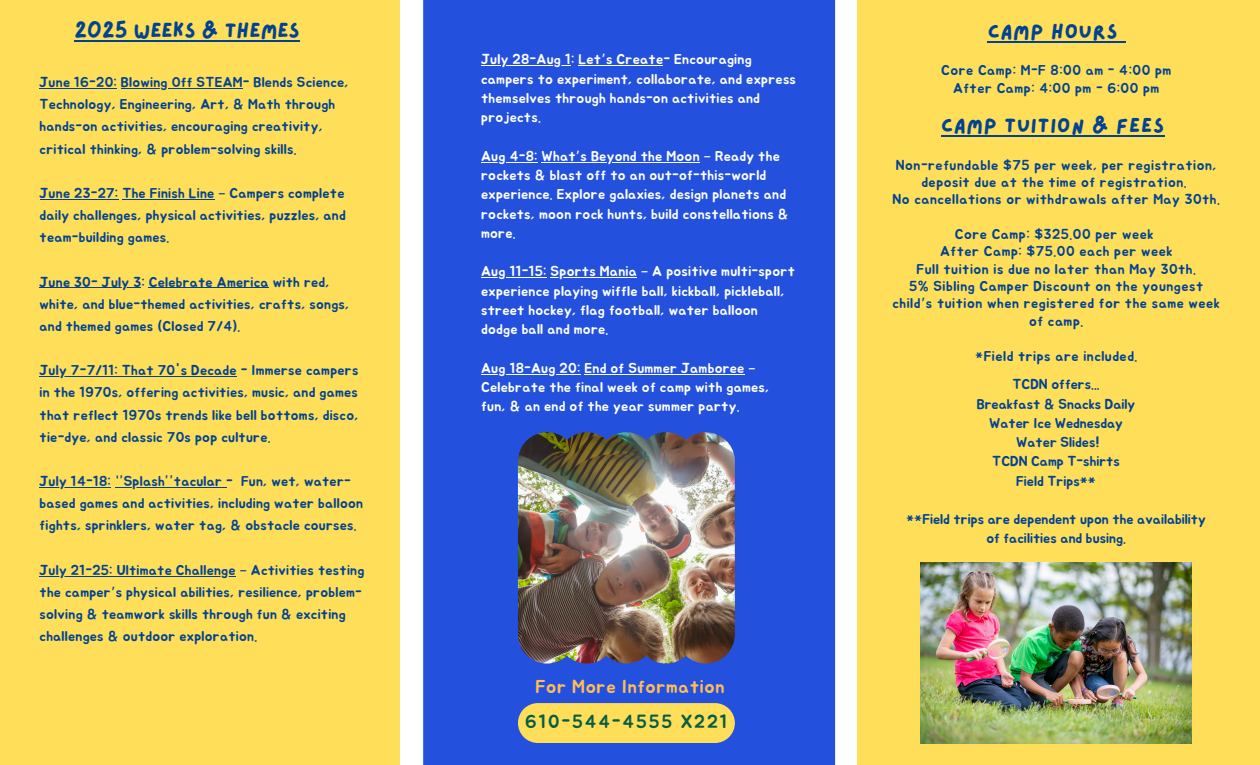
<style>
.page{position:relative;width:1260px;height:765px;background:#ffde59}
.page>*{position:absolute;margin:0;border:0;box-sizing:border-box;transform-origin:0 0}
.t1{font:20.75px "Lazydog";color:#024292}
.t2{font:20.5px "Lazydog";letter-spacing:.035em;color:#024292}
.t3{font:18.62px "Jua";letter-spacing:.035em;color:#ffbd59}
.t4{font:18.62px "Jua";letter-spacing:.1em;color:#075d43}
.t5{font:14.12px/22.1px "Jua";letter-spacing:.015em;color:#024292}
.t6{font:14.12px/19.2px "Jua";letter-spacing:.015em;color:#fff}
.t7{font:14.12px/17.4px "Jua";letter-spacing:.035em;color:#024292;text-align:center}
.s1{font-family:"Noto Sans Gurmukhi"}
</style>
<div class="page">
<svg style="left:401px;top:0;width:456px;height:765px;background:#3c65e0"></svg>
<img style="left:518px;top:432px;width:217px;height:231px">
<svg style="left:518px;top:703px;width:217px;height:40px"></svg>
<img style="left:921px;top:562px;width:271px;height:181px">
<hr style="left:40px;top:88px;width:77px;height:1px;background:#024292">
<hr style="left:121px;top:88px;width:122px;height:1px;background:#024292">
<hr style="left:40px;top:199px;width:78px;height:1px;background:#024292">
<hr style="left:122px;top:199px;width:93px;height:1px;background:#024292">
<hr style="left:40px;top:288px;width:101px;height:1px;background:#024292">
<hr style="left:149px;top:288px;width:120px;height:1px;background:#024292">
<hr style="left:40px;top:376px;width:197px;height:1px;background:#024292">
<hr style="left:40px;top:487px;width:71px;height:1px;background:#024292">
<hr style="left:115px;top:487px;width:111px;height:1px;background:#024292">
<hr style="left:40px;top:576px;width:196px;height:1px;background:#024292">
<hr style="left:75px;top:40px;width:225px;height:2px;background:#024292">
<hr style="left:988px;top:41px;width:130px;height:1px;background:#024292">
<hr style="left:941px;top:135px;width:224px;height:2px;background:#024292">
<hr style="left:481px;top:65px;width:90px;height:1px;background:#fff">
<hr style="left:579px;top:65px;width:84px;height:1px;background:#fff">
<hr style="left:481px;top:162px;width:57px;height:1px;background:#fff">
<hr style="left:542px;top:162px;width:158px;height:1px;background:#fff">
<hr style="left:481px;top:277px;width:66px;height:1px;background:#fff">
<hr style="left:551px;top:277px;width:86px;height:1px;background:#fff">
<hr style="left:481px;top:374px;width:100px;height:1px;background:#fff">
<hr style="left:585px;top:374px;width:160px;height:1px;background:#fff">
<p class="t1" style="left:75px;top:21px;width:227px">2025 WEEKS &amp; THEMES</p>
<h4 class="t2" style="left:988px;top:21px;width:131px">CAMP HOURS</h4>
<h3 class="t7" style="left:941px;top:62px;width:232px">Core Camp: M-F 8:00 am - 4:00 pm</h3>
<h2 class="t7" style="left:953px;top:80px;width:208px">After Camp: 4:00 pm - 6:00 pm</h2>
<p class="t2" style="left:941px;top:116px;width:225px">CAMP TUITION &amp; FEES</p>
<h2 class="t7" style="left:896px;top:157px;width:322px">Non-refundable $75 per week, per registration, deposit due at the time of registration.</h2>
<p class="t7" style="left:893px;top:191px;width:329px">No cancellations or withdrawals after May 30th.</p>
<p class="t7" style="left:955px;top:226px;width:200px">Core Camp: $325.00 per week</p>
<p class="t7" style="left:940px;top:244px;width:234px">After Camp: $75.00 each per week</p>
<p class="t7" style="left:917px;top:261px;width:281px">Full tuition is due no later than May 30th.</p>
<p class="t7" style="left:909px;top:278px;width:296px">5% Sibling Camper Discount on the youngest</p>
<p class="t7" style="left:892px;top:296px;width:329px">child<span class="s1">’</span>s tuition when registered for the same week of camp.</p>
<p class="t7" style="left:975px;top:348px;width:164px">*Field trips are included.</p>
<p class="t5" style="left:1013px;top:374px;width:89px">TCDN offers...</p>
<p class="t5" style="left:977px;top:393px;width:160px">Breakfast &amp; Snacks Daily</p>
<p class="t5" style="left:989px;top:413px;width:135px">Water Ice Wednesday</p>
<p class="t5" style="left:1016px;top:432px;width:85px">Water Slides!</p>
<p class="t5" style="left:992px;top:451px;width:129px">TCDN Camp T-shirts</p>
<p class="t5" style="left:1016px;top:470px;width:81px">Field Trips**</p>
<p class="t5" style="left:906px;top:510px;width:301px;line-height:19.2px;text-align:center">**Field trips are dependent upon the availability of facilities and busing.</p>
<p class="t6" style="left:481px;top:51px;width:316px">July 28-Aug 1: Let<span class="s1">’</span>s Create- Encouraging campers to experiment, collaborate, and express themselves through hands-on activities and</p>
<p class="t6" style="left:481px;top:108px;width:61px">projects.</p>
<p class="t6" style="left:481px;top:147px;width:309px">Aug 4-8: What<span class="s1">’</span>s Beyond the Moon <span class="s1">–</span> Ready the rockets &amp; blast off to an out-of-this-world experience. Explore galaxies, design planets and rockets, moon rock hunts, build constellations &amp; more.</p>
<p class="t6" style="left:481px;top:263px;width:315px">Aug 11-15: Sports Mania <span class="s1">–</span> A positive multi-sport experience playing wiffle ball, kickball, pickleball, street hockey, flag football, water balloon dodge ball and more.</p>
<p class="t6" style="left:481px;top:359px;width:290px">Aug 18-Aug 20: End of Summer Jamboree <span class="s1">–<br></span>Celebrate the final week of camp with games, fun, &amp; an end of the year summer party.</p>
<p class="t5" style="left:40px;top:72px;width:310px">June 16-20: Blowing Off STEAM- Blends Science,</p>
<p class="t5" style="left:40px;top:94px;width:297px">Technology, Engineering, Art, &amp; Math through hands-on activities, encouraging creativity, critical thinking, &amp; problem-solving skills.</p>
<p class="t5" style="left:40px;top:183px;width:306px">June 23-27: The Finish Line <span class="s1">–</span> Campers complete</p>
<p class="t5" style="left:40px;top:205px;width:308px">daily challenges, physical activities, puzzles, and team-building games.</p>
<p class="t5" style="left:40px;top:271px;width:311px">June 30- July 3: Celebrate America with red, white, and blue-themed activities, crafts, songs, and themed games (Closed 7/4).</p>
<p class="t5" style="left:40px;top:360px;width:320px">July 7-7/11: That 70's Decade - Immerse campers</p>
<p class="t5" style="left:40px;top:382px;width:320px">in the 1970s, offering activities, music, and games</p>
<p class="t5" style="left:40px;top:404px;width:320px">that reflect 1970s trends like bell bottoms, disco,</p>
<p class="t5" style="left:40px;top:426px;width:232px">tie-dye, and classic 70s pop culture.</p>
<p class="t5" style="left:40px;top:471px;width:313px">July 14-18: “”Splash””tacular - Fun, wet, water-</p>
<p class="t5" style="left:40px;top:493px;width:325px">based games and activities, including water balloon fights, sprinklers, water tag, &amp; obstacle courses.</p>
<p class="t5" style="left:40px;top:559px;width:326px">July 21-25: Ultimate Challenge <span class="s1">–</span> Activities testing the camper<span class="s1">’</span>s physical abilities, resilience, problem&shy;solving &amp; teamwork skills through fun &amp; exciting challenges &amp; outdoor exploration.</p>
<p class="t3" style="left:535px;top:678px;width:191px">For More Information</p>
<p class="t4" style="left:525px;top:713px;width:204px">610-544-4555 X221</p>
</div>
